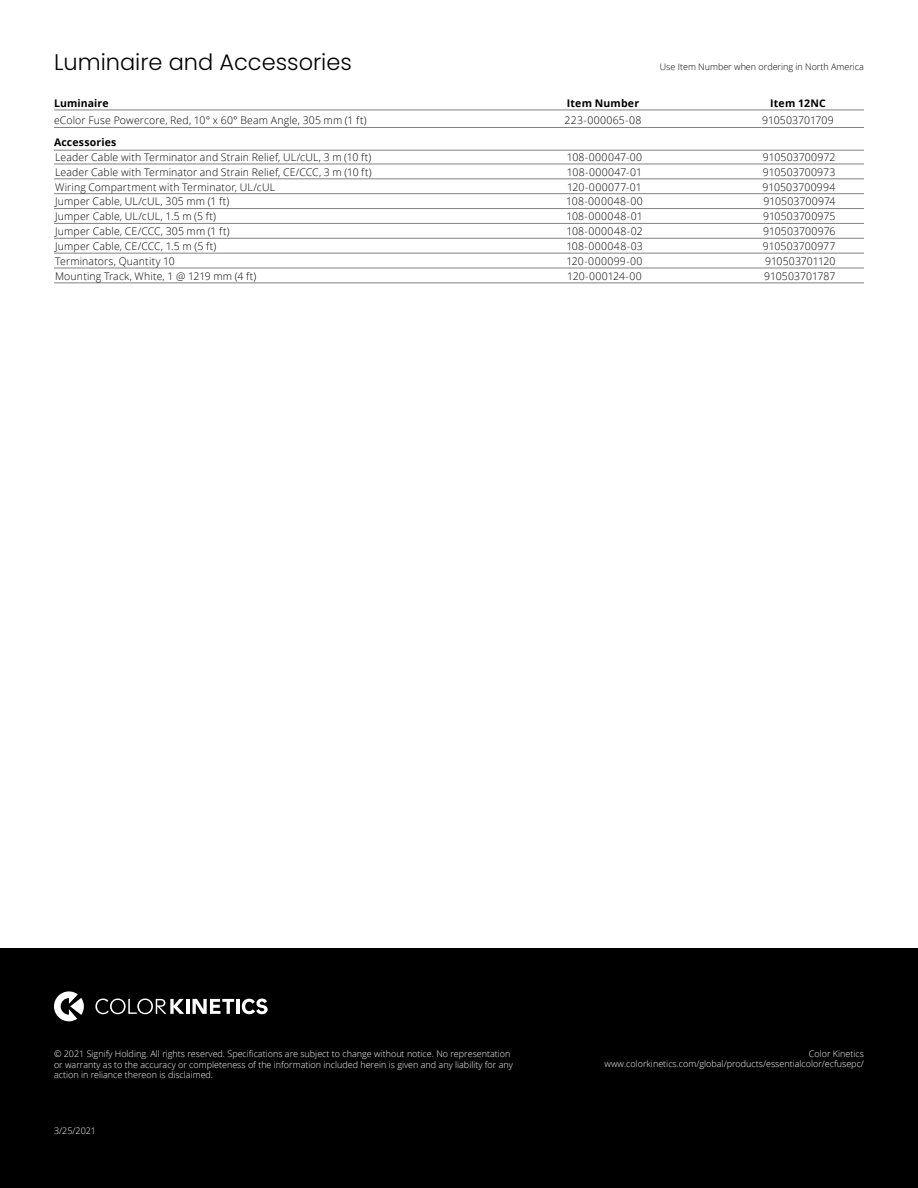
<style>
.page{position:relative;width:918px;height:1188px;background:#fff}
.page>*{position:absolute;margin:0;border:0;box-sizing:border-box;transform-origin:0 0}
.t1{font:300 22.5px "Poppins";color:#000}
.t2{font:300 10.5px "Open Sans";letter-spacing:.015em;color:#000}
.t3{font:300 10.5px "Open Sans";letter-spacing:.035em;color:#000}
.t4{font:300 10.5px "Open Sans";letter-spacing:-.005em;color:#000}
.t5{font:700 10.5px "Open Sans";letter-spacing:.015em;color:#000}
.t6{font:300 9px/10.5px "Open Sans";color:#fff;text-align:right}
.t7{font:300 9px "Open Sans";color:#000}
</style>
<div class="page">
<div style="left:0;top:948px;width:918px;height:240px;background:#000"></div>
<hr style="left:186px;top:999px;width:3px;height:15px;background:#fff">
<svg style="left:193px;top:999px;width:41px;height:15px"></svg>
<hr style="left:236px;top:999px;width:4px;height:15px;background:#fff">
<svg style="left:95px;top:999px;width:89px;height:15px"></svg>
<svg style="left:242px;top:999px;width:26px;height:15px"></svg>
<svg style="left:54px;top:991px;width:30px;height:30px"></svg>
<hr style="left:54px;top:110px;width:810px;height:1px;background:#808285">
<hr style="left:54px;top:127px;width:810px;height:1px;background:#808285">
<hr style="left:54px;top:150px;width:810px;height:1px;background:#808285">
<hr style="left:54px;top:164px;width:810px;height:1px;background:#808285">
<hr style="left:54px;top:178px;width:810px;height:1px;background:#808285">
<hr style="left:54px;top:193px;width:810px;height:1px;background:#808285">
<hr style="left:54px;top:208px;width:810px;height:1px;background:#808285">
<hr style="left:54px;top:223px;width:810px;height:1px;background:#808285">
<hr style="left:54px;top:238px;width:810px;height:1px;background:#808285">
<hr style="left:54px;top:253px;width:810px;height:1px;background:#808285">
<hr style="left:54px;top:268px;width:810px;height:1px;background:#808285">
<hr style="left:54px;top:282px;width:810px;height:1px;background:#808285">
<h1 class="t1" style="left:54px;top:49px;width:299px">Luminaire and Accessories</h1>
<p class="t7" style="left:660px;top:60px;width:206px">Use Item Number when ordering in North America</p>
<p class="t5" style="left:54px;top:96px;width:56px">Luminaire</p>
<p class="t5" style="left:567px;top:96px;width:74px">Item Number</p>
<p class="t5" style="left:770px;top:96px;width:57px">Item 12NC</p>
<p class="t2" style="left:54px;top:113px;width:314px">eColor Fuse Powercore, Red, 10° x 60° Beam Angle, 305 mm (1 ft)</p>
<p class="t2" style="left:565px;top:113px;width:78px">223-000065-08</p>
<p class="t4" style="left:762px;top:113px;width:73px">910503701709</p>
<p class="t5" style="left:54px;top:135px;width:64px">Accessories</p>
<p class="t2" style="left:55px;top:150px;width:318px">Leader Cable with Terminator and Strain Relief, UL/cUL, 3 m (10 ft)</p>
<p class="t3" style="left:567px;top:150px;width:77px">108-000047-00</p>
<p class="t2" style="left:763px;top:150px;width:74px">910503700972</p>
<p class="t2" style="left:55px;top:165px;width:318px">Leader Cable with Terminator and Strain Relief, CE/CCC, 3 m (10 ft)</p>
<p class="t2" style="left:567px;top:165px;width:77px">108-000047-01</p>
<p class="t2" style="left:763px;top:165px;width:74px">910503700973</p>
<p class="t2" style="left:55px;top:180px;width:222px">Wiring Compartment with Terminator, UL/cUL</p>
<p class="t2" style="left:567px;top:180px;width:76px">120-000077-01</p>
<p class="t2" style="left:762px;top:180px;width:75px">910503700994</p>
<p class="t2" style="left:55px;top:194px;width:176px">Jumper Cable, UL/cUL, 305 mm (1 ft)</p>
<p class="t3" style="left:566px;top:194px;width:78px">108-000048-00</p>
<p class="t4" style="left:764px;top:194px;width:73px">910503700974</p>
<p class="t2" style="left:55px;top:209px;width:163px">Jumper Cable, UL/cUL, 1.5 m (5 ft)</p>
<p class="t3" style="left:566px;top:209px;width:78px">108-000048-01</p>
<p class="t2" style="left:763px;top:209px;width:74px">910503700975</p>
<p class="t2" style="left:55px;top:224px;width:176px">Jumper Cable, CE/CCC, 305 mm (1 ft)</p>
<p class="t3" style="left:566px;top:224px;width:78px">108-000048-02</p>
<p class="t4" style="left:763px;top:224px;width:74px">910503700976</p>
<p class="t2" style="left:55px;top:239px;width:163px">Jumper Cable, CE/CCC, 1.5 m (5 ft)</p>
<p class="t3" style="left:566px;top:239px;width:78px">108-000048-03</p>
<p class="t2" style="left:763px;top:239px;width:74px">910503700977</p>
<p class="t2" style="left:55px;top:254px;width:121px">Terminators, Quantity 10</p>
<p class="t2" style="left:566px;top:254px;width:78px">120-000099-00</p>
<p class="t4" style="left:765px;top:254px;width:72px">910503701120</p>
<p class="t2" style="left:55px;top:269px;width:203px">Mounting Track, White, 1 @ 1219 mm (4 ft)</p>
<p class="t2" style="left:567px;top:269px;width:76px">120-000124-00</p>
<p class="t4" style="left:764px;top:269px;width:73px">910503701787</p>
<p class="t6" style="left:54px;top:1048px;width:460px;text-align:left">© 2021 Signify Holding. All rights reserved. Specifications are subject to change without notice. No representation or warranty as to the accuracy or completeness of the information included herein is given and any liability for any action in reliance thereon is disclaimed.</p>
<p class="t6" style="left:54px;top:1125px;width:44px">3/25/2021</p>
<p class="t6" style="left:605px;top:1048px;width:261px">Color Kinetics www.colorkinetics.com/global/products/essentialcolor/ecfusepc/</p>
</div>
